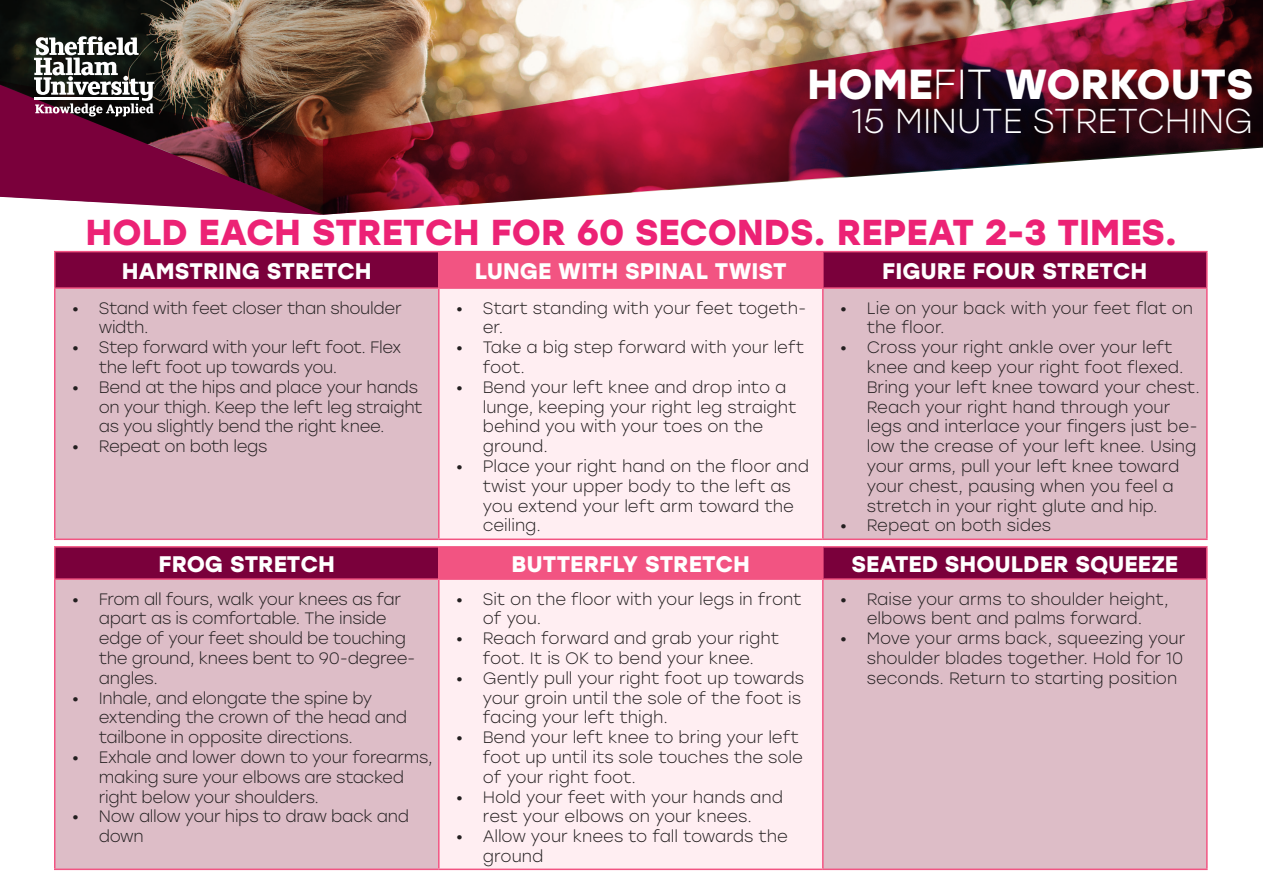
<style>
.page{position:relative;width:1263px;height:893px;background:#fff}
.page>*{position:absolute;margin:0;border:0;box-sizing:border-box;transform-origin:0 0}
.t1{font:700 42px "Stolzl";color:#fff}
.t2{font:700 36px "Stolzl";color:#ec2275}
.t3{font:300 34.5px "Stolzl";color:#fff}
.t4{font:700 22.5px "Stolzl";color:#fff}
.t5{font:300 16.5px/19.8px "Stolzl";color:#231f20}
.t6{font:300 16.5px/19.8px "Stolzl";letter-spacing:-.02em;color:#231f20}
.s1{font-weight:300}
</style>
<div class="page">
<img style="left:0;top:0;width:323px;height:36px">
<img style="left:323px;top:0;width:940px;height:215px">
<img style="left:0;top:36px;width:323px;height:179px">
<hr style="left:34px;top:98px;width:105px;height:2px;background:#fff">
<div style="left:56px;top:252px;width:1150px;height:35px;background:#7a003b"></div>
<div style="left:439px;top:252px;width:384px;height:36px;background:#f25482"></div>
<div style="left:56px;top:289px;width:1150px;height:250px;background:#ddbdc7"></div>
<div style="left:439px;top:288px;width:384px;height:251px;background:#ffeef2"></div>
<hr style="left:54px;top:289px;width:2px;height:250px;background:#f25482">
<hr style="left:438px;top:252px;width:2px;height:35px;background:#f25482">
<hr style="left:438px;top:289px;width:2px;height:250px;background:#f25482">
<hr style="left:822px;top:252px;width:2px;height:35px;background:#f25482">
<hr style="left:822px;top:289px;width:2px;height:250px;background:#f25482">
<hr style="left:54px;top:539px;width:385px;height:1px;background:#f25482">
<hr style="left:439px;top:539px;width:384px;height:1px;background:#f25482">
<hr style="left:823px;top:539px;width:385px;height:1px;background:#f25482">
<hr style="left:54px;top:251px;width:385px;height:1px;background:#f25482">
<hr style="left:439px;top:251px;width:384px;height:1px;background:#f25482">
<hr style="left:823px;top:251px;width:385px;height:1px;background:#f25482">
<hr style="left:54px;top:287px;width:385px;height:2px;background:#f25482">
<hr style="left:439px;top:287px;width:384px;height:2px;background:#f25482">
<hr style="left:823px;top:287px;width:385px;height:2px;background:#f25482">
<hr style="left:1206px;top:252px;width:2px;height:35px;background:#f25482">
<hr style="left:1206px;top:289px;width:2px;height:250px;background:#f25482">
<hr style="left:54px;top:252px;width:2px;height:35px;background:#f25482">
<div style="left:56px;top:548px;width:1150px;height:30px;background:#7a003b"></div>
<div style="left:439px;top:547px;width:384px;height:32px;background:#f25482"></div>
<div style="left:56px;top:580px;width:1150px;height:289px;background:#ddbdc7"></div>
<div style="left:439px;top:579px;width:384px;height:290px;background:#ffeef2"></div>
<hr style="left:54px;top:580px;width:2px;height:289px;background:#f25482">
<hr style="left:438px;top:548px;width:2px;height:30px;background:#f25482">
<hr style="left:438px;top:580px;width:2px;height:289px;background:#f25482">
<hr style="left:822px;top:548px;width:2px;height:30px;background:#f25482">
<hr style="left:822px;top:580px;width:2px;height:289px;background:#f25482">
<hr style="left:54px;top:869px;width:385px;height:1px;background:#f25482">
<hr style="left:439px;top:869px;width:384px;height:1px;background:#f25482">
<hr style="left:823px;top:869px;width:385px;height:1px;background:#f25482">
<hr style="left:54px;top:546px;width:385px;height:2px;background:#f25482">
<hr style="left:439px;top:546px;width:384px;height:2px;background:#f25482">
<hr style="left:823px;top:546px;width:385px;height:2px;background:#f25482">
<hr style="left:54px;top:578px;width:385px;height:2px;background:#f25482">
<hr style="left:439px;top:578px;width:384px;height:2px;background:#f25482">
<hr style="left:823px;top:578px;width:385px;height:2px;background:#f25482">
<hr style="left:1206px;top:548px;width:2px;height:30px;background:#f25482">
<hr style="left:1206px;top:580px;width:2px;height:289px;background:#f25482">
<hr style="left:54px;top:548px;width:2px;height:30px;background:#f25482">
<p class="t1" style="left:807px;top:54px;width:448px">HOME<span class="s1">FIT</span> WORKOUTS</p>
<p class="t3" style="left:851px;top:97px;width:403px">15 MINUTE STRETCHING</p>
<p class="t2" style="left:86px;top:206px;width:1093px">HOLD EACH STRETCH FOR 60 SECONDS. REPEAT 2-3 TIMES.</p>
<p class="t4" style="left:122px;top:254px;width:252px">HAMSTRING STRETCH</p>
<p class="t4" style="left:475px;top:254px;width:313px">LUNGE WITH SPINAL TWIST</p>
<p class="t4" style="left:882px;top:254px;width:267px">FIGURE FOUR STRETCH</p>
<p class="t6" style="left:99px;top:297px;width:304px;text-indent:-27px">• Stand with feet closer than shoulder width.</p>
<p class="t6" style="left:99px;top:337px;width:304px;text-indent:-27px">• Step forward with your left foot. Flex the left foot up towards you.</p>
<p class="t6" style="left:99px;top:376px;width:325px;text-indent:-27px">• Bend at the hips and place your hands on your thigh. Keep the left leg straight as you slightly bend the right knee.</p>
<p class="t6" style="left:72px;top:436px;width:197px">• Repeat on both legs</p>
<p class="t5" style="left:483px;top:297px;width:325px;text-indent:-27px">• Start standing with your feet togeth&shy;er.</p>
<p class="t5" style="left:483px;top:337px;width:323px;text-indent:-27px">• Take a big step forward with your left foot.</p>
<p class="t5" style="left:483px;top:376px;width:315px;text-indent:-27px">• Bend your left knee and drop into a lunge, keeping your right leg straight behind you with your toes on the ground.</p>
<p class="t5" style="left:483px;top:456px;width:328px;text-indent:-27px">• Place your right hand on the floor and twist your upper body to the left as you extend your left arm toward the ceiling.</p>
<p class="t5" style="left:867px;top:297px;width:328px;text-indent:-27px">• Lie on your back with your feet flat on the floor.</p>
<p class="t5" style="left:867px;top:337px;width:334px;text-indent:-27px">• Cross your right ankle over your left knee and keep your right foot flexed.<br>Bring your left knee toward your chest.<br>Reach your right hand through your legs and interlace your fingers just be&shy;low the crease of your left knee. Using your arms, pull your left knee toward your chest, pausing when you feel a stretch in your right glute and hip.</p>
<p class="t5" style="left:840px;top:515px;width:213px">• Repeat on both sides</p>
<p class="t4" style="left:159px;top:547px;width:178px">FROG STRETCH</p>
<p class="t4" style="left:512px;top:547px;width:240px">BUTTERFLY STRETCH</p>
<p class="t4" style="left:852px;top:547px;width:328px">SEATED SHOULDER SQUEEZE</p>
<p class="t6" style="left:99px;top:588px;width:318px;text-indent:-27px">• From all fours, walk your knees as far apart as is comfortable. The inside edge of your feet should be touching the ground, knees bent to 90-degree&shy;angles.</p>
<p class="t6" style="left:99px;top:687px;width:310px;text-indent:-27px">• Inhale, and elongate the spine by extending the crown of the head and tailbone in opposite directions.</p>
<p class="t6" style="left:99px;top:747px;width:335px;text-indent:-27px">• Exhale and lower down to your forearms, making sure your elbows are stacked right below your shoulders.</p>
<p class="t6" style="left:99px;top:806px;width:312px;text-indent:-27px">• Now allow your hips to draw back and down</p>
<p class="t5" style="left:483px;top:588px;width:320px;text-indent:-27px">• Sit on the floor with your legs in front of you.</p>
<p class="t5" style="left:456px;top:628px;width:325px;text-align:center">• Reach forward and grab your right foot. It is OK to bend your knee.</p>
<p class="t5" style="left:483px;top:667px;width:323px;text-indent:-27px">• Gently pull your right foot up towards your groin until the sole of the foot is facing your left thigh.</p>
<p class="t5" style="left:483px;top:727px;width:322px;text-indent:-27px">• Bend your left knee to bring your left foot up until its sole touches the sole of your right foot.</p>
<p class="t5" style="left:456px;top:786px;width:329px;text-align:center">• Hold your feet with your hands and rest your elbows on your knees.</p>
<p class="t5" style="left:483px;top:826px;width:307px;text-indent:-27px">• Allow your knees to fall towards the ground</p>
<p class="t5" style="left:840px;top:588px;width:330px;text-align:center">• Raise your arms to shoulder height, elbows bent and palms forward.</p>
<p class="t5" style="left:867px;top:628px;width:320px;text-indent:-27px">• Move your arms back, squeezing your shoulder blades together. Hold for 10 seconds. Return to starting position</p>
</div>
